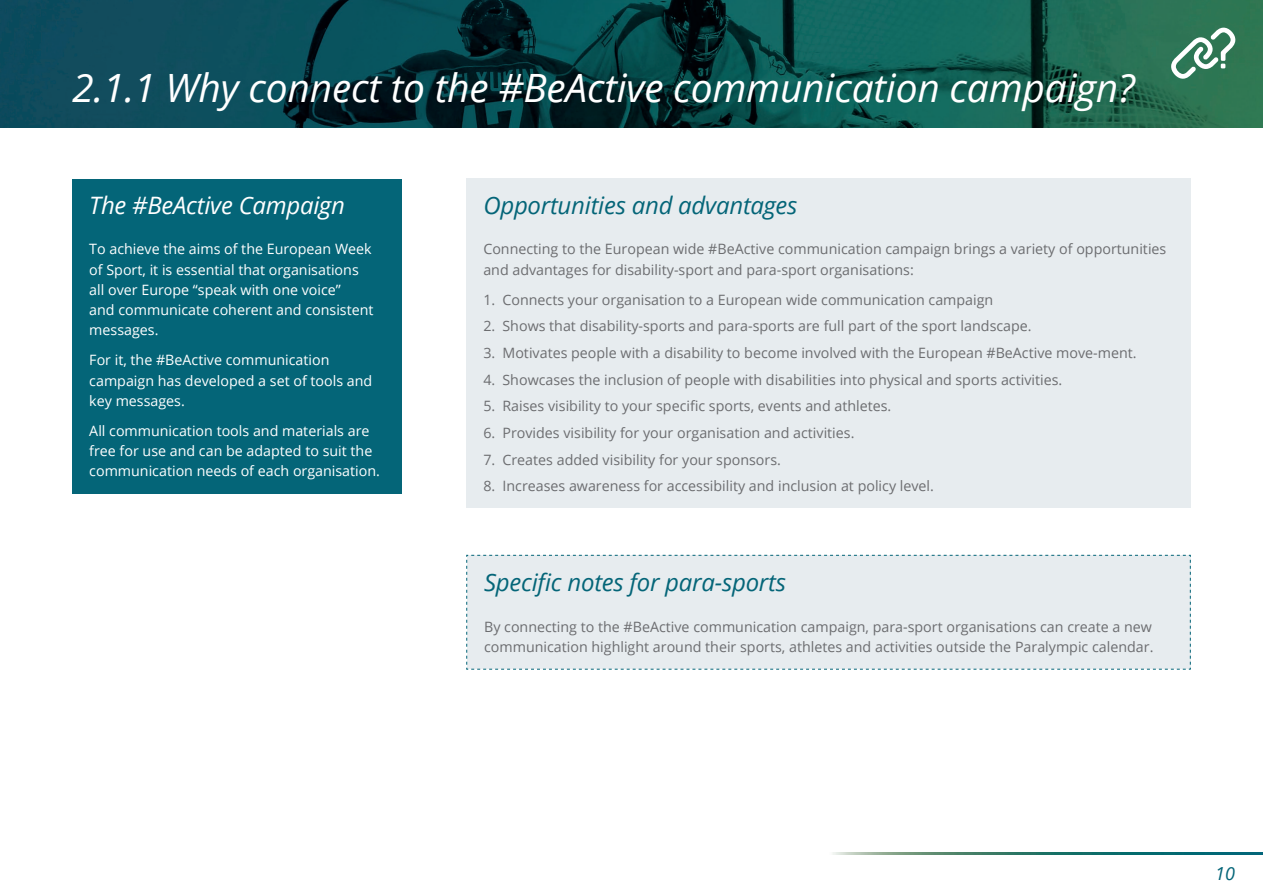
<style>
.page{position:relative;width:1263px;height:893px;background:#fff}
.page>*{position:absolute;margin:0;border:0;box-sizing:border-box;transform-origin:0 0}
.t1{font:italic 39px "Open Sans";letter-spacing:-.005em;color:#fff}
.t2{font:italic 24px "Open Sans";letter-spacing:-.01em;color:#046578}
.t3{font:italic 24px "Open Sans";letter-spacing:-.01em;color:#fff}
.t4{font:italic 18px "Open Sans";color:#046578}
.t5{font:14.25px/20.2px "Open Sans";color:#6c6d70}
.t6{font:14.25px/20.2px "Open Sans";color:#fff}
</style>
<div class="page">
<img style="left:833px;top:853px;width:430px;height:2px">
<img style="left:0;top:0;width:1263px;height:128px">
<div style="left:72px;top:179px;width:330px;height:314px;background:#046578"></div>
<div style="left:466px;top:555px;width:725px;height:115px;background:#e7ecef"></div>
<div style="left:466px;top:179px;width:725px;height:329px;background:#e7ecef"></div>
<svg style="left:1171px;top:28px;width:64px;height:51px"></svg>
<h1 class="t1" style="left:72px;top:61px;width:1064px">2.1.1 Why connect to the #BeActive communication campaign?</h1>
<h2 class="t3" style="left:89px;top:189px;width:257px">The #BeActive Campaign</h2>
<p class="t6" style="left:89px;top:239px;width:286px">To achieve the aims of the European Week of Sport, it is essential that organisations all over Europe “speak with one voice”<br>and communicate coherent and consistent messages.</p>
<p class="t6" style="left:89px;top:350px;width:284px">For it, the #BeActive communication campaign has developed a set of tools and key messages.</p>
<p class="t6" style="left:89px;top:420px;width:292px">All communication tools and materials are free for use and can be adapted to suit the communication needs of each organisation.</p>
<h2 class="t2" style="left:483px;top:189px;width:316px">Opportunities and advantages</h2>
<p class="t5" style="left:483px;top:239px;width:684px">Connecting to the European wide #BeActive communication campaign brings a variety of opportunities and advantages for disability-sport and para-sport organisations:</p>
<p class="t5" style="left:483px;top:289px;width:511px">1. Connects your organisation to a European wide communication campaign</p>
<p class="t5" style="left:483px;top:316px;width:550px">2. Shows that disability-sports and para-sports are full part of the sport landscape.</p>
<p class="t5" style="left:483px;top:342px;width:655px">3. Motivates people with a disability to become involved with the European #BeActive move-ment.</p>
<p class="t5" style="left:483px;top:369px;width:580px">4. Showcases the inclusion of people with disabilities into physical and sports activities.</p>
<p class="t5" style="left:483px;top:396px;width:409px">5. Raises visibility to your specific sports, events and athletes.</p>
<p class="t5" style="left:483px;top:422px;width:373px">6. Provides visibility for your organisation and activities.</p>
<p class="t5" style="left:483px;top:449px;width:299px">7. Creates added visibility for your sponsors.</p>
<p class="t5" style="left:483px;top:475px;width:452px">8. Increases awareness for accessibility and inclusion at policy level.</p>
<h2 class="t2" style="left:484px;top:566px;width:303px">Specific notes for para-sports</h2>
<p class="t5" style="left:484px;top:616px;width:671px">By connecting to the #BeActive communication campaign, para-sport organisations can create a new communication highlight around their sports, athletes and activities outside the Paralympic calendar.</p>
<p class="t4" style="left:1215px;top:861px;width:21px">10</p>
</div>
